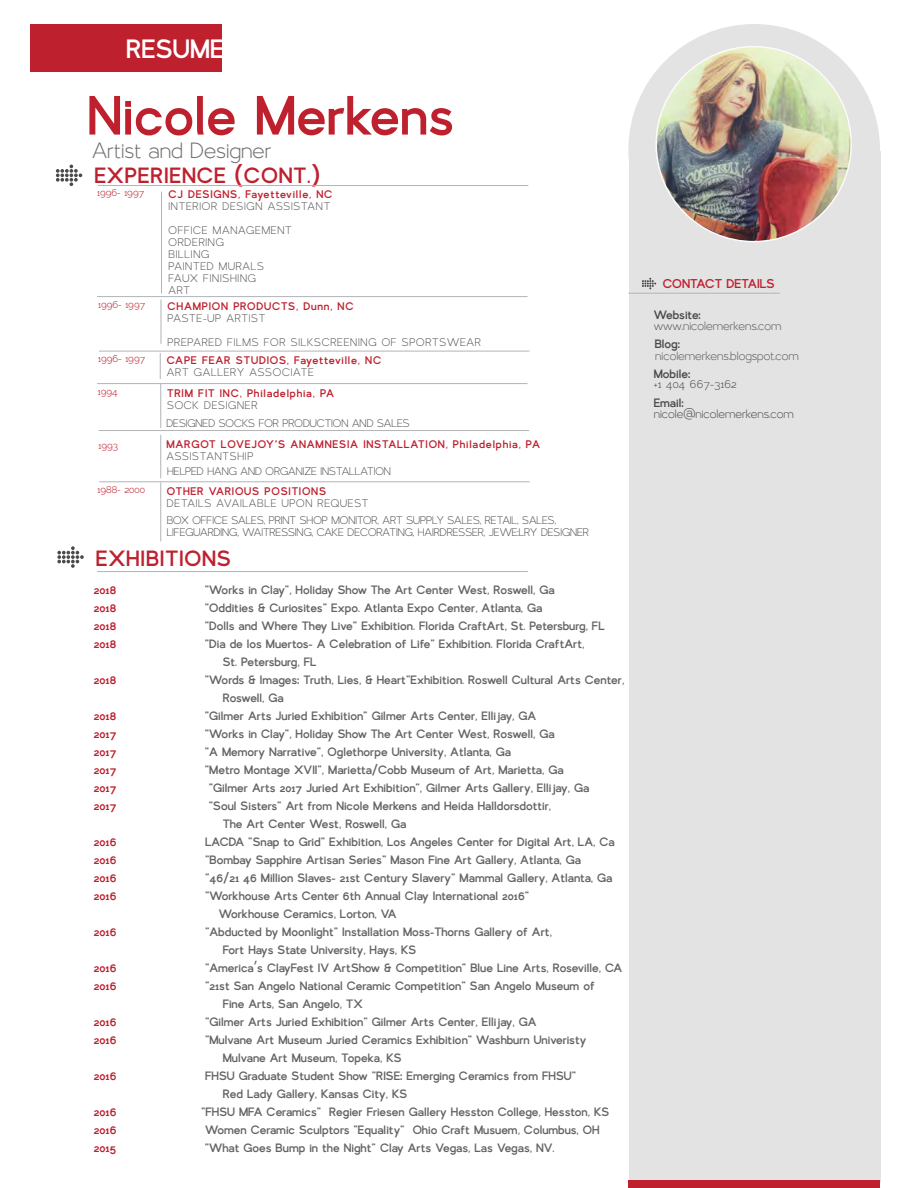
<style>
.page{position:relative;width:918px;height:1188px;background:#fff}
.page>*{position:absolute;margin:0;border:0;box-sizing:border-box;transform-origin:0 0}
.t1{font:700 75px "Larke Sans";color:#be202e}
.t2{font:700 36px "Larke Sans";color:#fff}
.t3{font:700 30px "Larke Sans";letter-spacing:.025em;color:#be202e}
.t4{font:30px "Larke";color:#6e6e71}
.t5{font:700 17.4px "Larke Sans";color:#be202e}
.t6{font:700 16.5px/18px "Larke Sans";color:#626366}
.t7{font:700 16.5px "Larke Sans";color:#be1e2d}
.t8{font:16.5px "Larke";color:#59595c}
.t9{font:700 16.5px "Larke Sans";color:#4a4a4c}
.t10{font:16.5px "Larke";color:#4a4a4c}
.t11{font:16.5px "Larke";letter-spacing:.025em;color:#4a4a4c}
.t12{font:15px/18.5px "Larke";color:#4a4a4c}
.t13{font:700 15px "Larke Sans";letter-spacing:.05em;color:#be202e}
.t14{font:15px/12px "Larke";letter-spacing:.04em;color:#4a4a4c}
.t15{font:14.7px "Larke";color:#be202e}
.s1{font-family:"Myriad Pro";font-weight:400}
</style>
<div class="page">
<div style="left:30px;top:24px;width:192px;height:47px;background:#be202e"></div>
<div style="left:630px;top:151px;width:251px;height:1031px;background:#e3e3e3"></div>
<div style="left:628px;top:24px;width:252px;height:252px;background:#e3e3e3;border-radius:50%"></div>
<hr style="left:628px;top:293px;width:152px;height:1px;background:#b2b4b7">
<svg style="left:642px;top:278px;width:14px;height:11px"></svg>
<div style="left:628px;top:1180px;width:252px;height:8px;background:#be202e"></div>
<svg style="left:56px;top:165px;width:26px;height:21px"></svg>
<hr style="left:98px;top:185px;width:430px;height:1px;background:#b2b4b7">
<hr style="left:160px;top:384px;width:1px;height:44px;background:#b2b4b7">
<hr style="left:99px;top:430px;width:430px;height:1px;background:#b2b4b7">
<hr style="left:160px;top:435px;width:1px;height:43px;background:#b2b4b7">
<hr style="left:160px;top:482px;width:1px;height:59px;background:#b2b4b7">
<svg style="left:57px;top:546px;width:27px;height:22px"></svg>
<img style="left:656px;top:47px;width:195px;height:195px;border-radius:98px">
<hr style="left:161px;top:299px;width:1px;height:45px;background:#b2b4b7">
<hr style="left:99px;top:351px;width:431px;height:1px;background:#b2b4b7">
<hr style="left:99px;top:481px;width:431px;height:1px;background:#b2b4b7">
<hr style="left:97px;top:383px;width:431px;height:1px;background:#b2b4b7">
<svg style="left:160px;top:353px;width:1px;height:26px"></svg>
<hr style="left:97px;top:296px;width:431px;height:1px;background:#b2b4b7">
<hr style="left:161px;top:191px;width:1px;height:102px;background:#b2b4b7">
<hr style="left:97px;top:571px;width:431px;height:1px;background:#b2b4b7">
<h2 class="t2" style="left:126px;top:35px;width:100px">RESUME</h2>
<h1 class="t1" style="left:87px;top:87px;width:368px">Nicole Merkens</h1>
<h3 class="t4" style="left:92px;top:131px;width:181px">Artist and Designer</h3>
<h3 class="t3" style="left:94px;top:164px;width:227px">EXPERIENCE (CONT.)</h3>
<p class="t15" style="left:97px;top:183px;width:49px">1996- 1997</p>
<p class="t13" style="left:168px;top:189px;width:165px">CJ DESIGNS, Fayetteville, NC</p>
<p class="t14" style="left:168px;top:193px;width:163px;line-height:24px">INTERIOR DESIGN ASSISTANT<br>OFFICE MANAGEMENT</p>
<p class="t14" style="left:168px;top:235px;width:97px">ORDERING<br>BILLING<br>PAINTED MURALS<br>FAUX FINISHING<br>ART</p>
<p class="t15" style="left:98px;top:295px;width:49px">1996- 1997</p>
<p class="t13" style="left:167px;top:300px;width:188px">CHAMPION PRODUCTS, Dunn, NC</p>
<p class="t14" style="left:167px;top:304px;width:315px;line-height:24px">PASTE-UP ARTIST<br>PREPARED FILMS FOR SILKSCREENING OF SPORTSWEAR</p>
<p class="t15" style="left:98px;top:349px;width:49px">1996- 1997</p>
<p class="t13" style="left:167px;top:354px;width:216px">CAPE FEAR STUDIOS, Fayetteville, NC</p>
<p class="t14" style="left:167px;top:364px;width:148px">ART GALLERY ASSOCIATE</p>
<p class="t15" style="left:98px;top:382px;width:21px">1994</p>
<p class="t13" style="left:167px;top:387px;width:168px">TRIM FIT INC, Philadelphia, PA</p>
<p class="t12" style="left:166px;top:394px;width:245px">SOCK DESIGNER<br>DESIGNED SOCKS FOR PRODUCTION AND SALES</p>
<p class="t15" style="left:99px;top:436px;width:21px">1993</p>
<p class="t13" style="left:166px;top:438px;width:375px">MARGOT LOVEJOY'S ANAMNESIA INSTALLATION, Philadelphia, PA</p>
<p class="t12" style="left:166px;top:447px;width:226px;line-height:15.5px">ASSISTANTSHIP<br>HELPED HANG AND ORGANIZE INSTALLATION</p>
<p class="t15" style="left:98px;top:479px;width:49px">1988- 2000</p>
<p class="t13" style="left:167px;top:485px;width:161px">OTHER VARIOUS POSITIONS</p>
<p class="t12" style="left:167px;top:493px;width:391px;line-height:17px">DETAILS AVAILABLE UPON REQUEST<br>BOX OFFICE SALES, PRINT SHOP MONITOR, ART SUPPLY SALES, RETAIL, SALES,</p>
<p class="t12" style="left:167px;top:521px;width:424px">LIFEGUARDING, WAITRESSING, CAKE DECORATING, HAIRDRESSER, JEWE:LRY DESIGNER</p>
<h3 class="t3" style="left:96px;top:547px;width:137px">EXHIBITIONS</h3>
<p class="t7" style="left:94px;top:584px;width:24px">2018</p>
<p class="t6" style="left:205px;top:581px;width:351px">"Works in Clay", Holiday Show The Art Center West, Roswell, Ga</p>
<p class="t7" style="left:94px;top:602px;width:24px">2018</p>
<p class="t6" style="left:205px;top:599px;width:339px">"Oddities &amp; Curiosites" Expo. Atlanta Expo Center, Atlanta, Ga</p>
<p class="t7" style="left:94px;top:620px;width:24px">2018</p>
<p class="t6" style="left:205px;top:617px;width:402px">"Dolls and Where They Live" Exhibition. Florida CraftArt, St. Petersburg, FL</p>
<p class="t7" style="left:94px;top:638px;width:24px">2018</p>
<p class="t6" style="left:223px;top:635px;width:363px;text-indent:-18px">"Dia de los Muertos- A Celebration of Life" Exhibition. Florida CraftArt,<br>St. Petersburg, FL</p>
<p class="t7" style="left:94px;top:674px;width:24px">2018</p>
<p class="t6" style="left:223px;top:671px;width:403px;text-indent:-18px">"Words &amp; Images: Truth, Lies, &amp; Heart"Exhibition. Roswell Cultural Arts Center,<br>Roswell, Ga</p>
<p class="t7" style="left:94px;top:710px;width:24px">2018</p>
<p class="t6" style="left:205px;top:707px;width:333px">"Gilmer Arts Juried Exhibition" Gilmer Arts Center, Ellijay, GA</p>
<p class="t7" style="left:94px;top:728px;width:24px">2017</p>
<p class="t6" style="left:205px;top:725px;width:351px">"Works in Clay", Holiday Show The Art Center West, Roswell, Ga</p>
<p class="t7" style="left:94px;top:746px;width:24px">2017</p>
<p class="t6" style="left:205px;top:743px;width:308px">"A Memory Narrative", Oglethorpe University, Atlanta, Ga</p>
<p class="t7" style="left:94px;top:764px;width:24px">2017</p>
<p class="t6" style="left:205px;top:761px;width:360px">"Metro Montage XVII", Marietta/Cobb Museum of Art, Marietta, Ga</p>
<p class="t7" style="left:94px;top:782px;width:24px">2017</p>
<p class="t6" style="left:209px;top:779px;width:382px">"Gilmer Arts 2017 Juried Art Exhibition", Gilmer Arts Gallery, Ellijay, Ga</p>
<p class="t7" style="left:94px;top:800px;width:24px">2017</p>
<p class="t6" style="left:223px;top:797px;width:330px;text-indent:-14px">"Soul Sisters" Art from Nicole Merkens and Heida Halldorsdottir,<br>The Art Center West, Roswell, Ga</p>
<p class="t7" style="left:94px;top:836px;width:24px">2016</p>
<p class="t6" style="left:205px;top:833px;width:411px">LACDA "Snap to Grid" Exhibition, Los Angeles Center for Digital Art, LA, Ca</p>
<p class="t7" style="left:94px;top:854px;width:24px">2016</p>
<p class="t6" style="left:205px;top:851px;width:378px">"Bombay Sapphire Artisan Series" Mason Fine Art Gallery, Atlanta, Ga</p>
<p class="t7" style="left:94px;top:872px;width:24px">2016</p>
<p class="t6" style="left:205px;top:869px;width:409px">"46/21 46 Million Slaves- 21st Century Slavery" Mammal Gallery, Atlanta, Ga</p>
<p class="t7" style="left:94px;top:890px;width:24px">2016</p>
<p class="t6" style="left:219px;top:887px;width:312px;text-indent:-14px">"Workhouse Arts Center 6th Annual Clay International 2016"<br>Workhouse Ceramics, Lorton, VA</p>
<p class="t7" style="left:94px;top:926px;width:24px">2016</p>
<p class="t6" style="left:223px;top:923px;width:331px;text-indent:-18px">"Abducted by Moonlight" Installation Moss-Thorns Gallery of Art,<br>Fort Hays State University, Hays, KS</p>
<p class="t7" style="left:94px;top:962px;width:24px">2016</p>
<p class="t6" style="left:205px;top:959px;width:419px">"America<span class="s1">’</span>s ClayFest IV ArtShow &amp; Competition" Blue Line Arts, Roseville, CA</p>
<p class="t7" style="left:94px;top:980px;width:24px">2016</p>
<p class="t6" style="left:223px;top:977px;width:374px;text-indent:-18px">"21st San Angelo National Ceramic Competition" San Angelo Museum of<br>Fine Arts, San Angelo, TX</p>
<p class="t7" style="left:94px;top:1016px;width:24px">2016</p>
<p class="t6" style="left:205px;top:1013px;width:333px">"Gilmer Arts Juried Exhibition" Gilmer Arts Center, Ellijay, GA</p>
<p class="t7" style="left:94px;top:1034px;width:24px">2016</p>
<p class="t6" style="left:223px;top:1031px;width:365px;text-indent:-18px">"Mulvane Art Museum Juried Ceramics Exhibition" Washburn Univeristy<br>Mulvane Art Museum, Topeka, KS</p>
<p class="t7" style="left:94px;top:1070px;width:24px">2016</p>
<p class="t6" style="left:223px;top:1067px;width:355px;text-indent:-18px">FHSU Graduate Student Show "RISE: Emerging Ceramics from FHSU"<br>Red Lady Gallery, Kansas City, KS</p>
<p class="t7" style="left:94px;top:1106px;width:24px">2016</p>
<p class="t6" style="left:201px;top:1103px;width:410px">"FHSU MFA Ceramics" Regier Friesen Gallery Hesston College, Hesston, KS</p>
<p class="t7" style="left:94px;top:1124px;width:24px">2016</p>
<p class="t6" style="left:205px;top:1121px;width:396px">Women Ceramic Sculptors "Equality" Ohio Craft Musuem, Columbus, OH</p>
<p class="t7" style="left:94px;top:1142px;width:24px">2015</p>
<p class="t6" style="left:205px;top:1139px;width:351px">"What Goes Bump in the Night" Clay Arts Vegas, Las Vegas, NV.</p>
<p class="t5" style="left:663px;top:277px;width:114px">CONTACT DETAILS</p>
<p class="t9" style="left:654px;top:309px;width:49px">Website:</p>
<p class="t8" style="left:654px;top:314px;width:129px">www.nicolemerkens.com</p>
<p class="t9" style="left:654px;top:368px;width:38px">Mobile:</p>
<p class="t11" style="left:654px;top:373px;width:85px">+1 404 667-3162</p>
<p class="t9" style="left:654px;top:397px;width:31px">Email:</p>
<p class="t10" style="left:654px;top:402px;width:142px">nicole@nicolemerkens.com</p>
<p class="t9" style="left:655px;top:337px;width:27px">Blog:</p>
<p class="t8" style="left:655px;top:344px;width:145px">nicolemerkens.blogspot.com</p>
</div>
